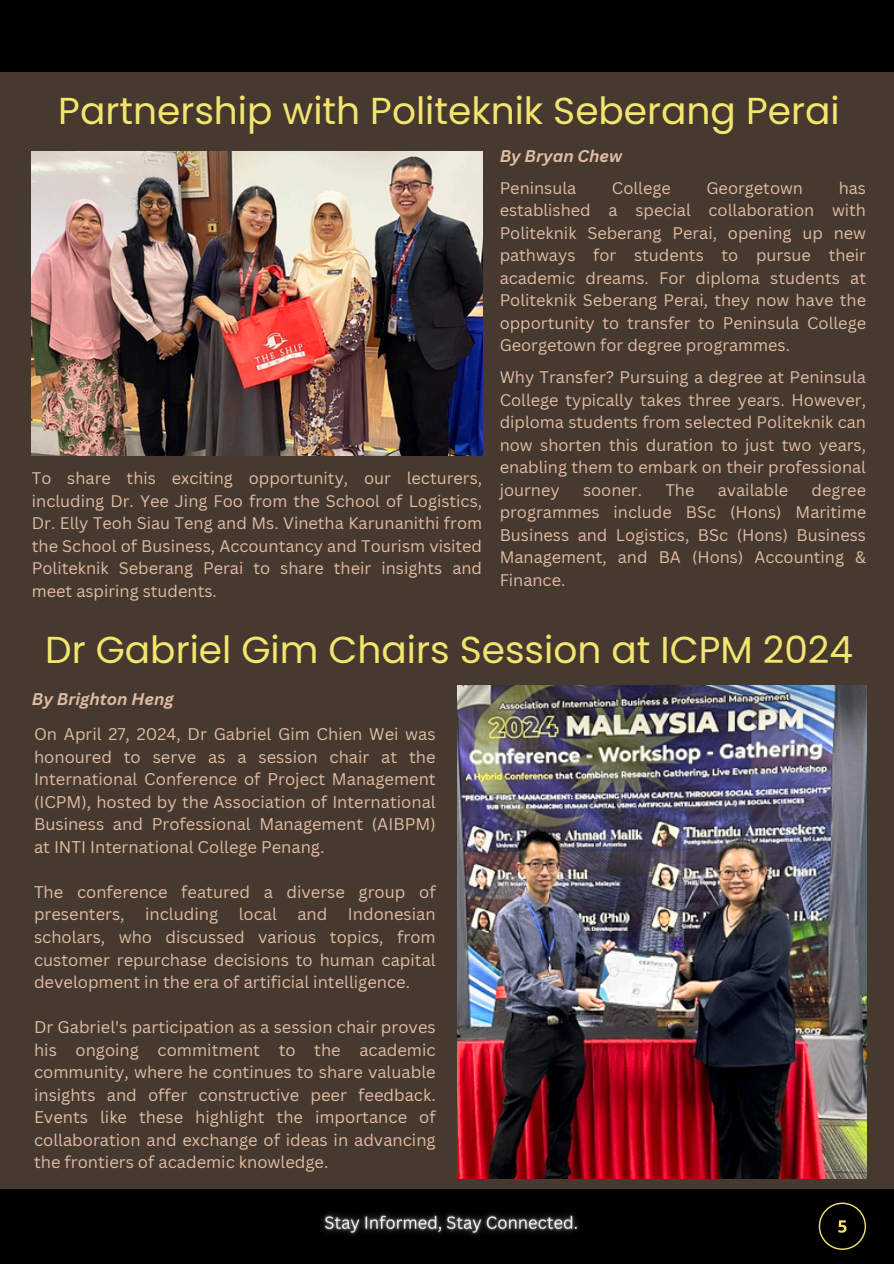
<style>
.page{position:relative;width:894px;height:1264px;background:#fff}
.page>*{position:absolute;margin:0;border:0;box-sizing:border-box;transform-origin:0 0}
.t1{font:37.5px "Poppins";color:#f3e56e}
.t2{font:16.5px/22.5px "Canva Sans";color:#e1bca2;text-align:justify}
.t3{font:italic 700 16.5px "Canva Sans";color:#e1bca2}
.t4{font:16.35px/22.5px "Canva Sans";color:#e1bca2;text-align:justify}
</style>
<div class="page">
<div style="left:0;top:0;width:893px;height:1263px;background:#463930"></div>
<div style="left:0;top:0;width:893px;height:71px;background:#000"></div>
<div style="left:0;top:1188px;width:893px;height:75px;background:#000"></div>
<img style="left:32px;top:152px;width:450px;height:303px">
<img style="left:457px;top:685px;width:408px;height:493px">
<svg style="left:818px;top:1202px;width:47px;height:47px"></svg>
<img style="left:322px;top:1213px;width:257px;height:22px">
<h2 class="t1" style="left:58px;top:85px;width:782px">Partnership with Politeknik Seberang Perai</h2>
<p class="t3" style="left:499px;top:144px;width:124px">By Bryan Chew</p>
<p class="t4" style="left:32px;top:466px;width:451px">To share this exciting opportunity, our lecturers, including Dr. Yee Jing Foo from the School of Logistics, Dr. Elly Teoh Siau Teng and Ms. Vinetha Karunanithi from the School of Business, Accountancy and Tourism visited Politeknik Seberang Perai to share their insights and meet aspiring students.</p>
<p class="t4" style="left:499px;top:176px;width:368px;text-indent:339px">has established a special collaboration with Politeknik Seberang Perai, opening up new pathways for students to pursue their academic dreams. For diploma students at Politeknik Seberang Perai, they now have the opportunity to transfer to Peninsula College Georgetown for degree programmes.</p>
<p class="t4" style="left:499px;top:176px;width:78px">Peninsula</p>
<p class="t4" style="left:611px;top:176px;width:60px">College</p>
<p class="t4" style="left:706px;top:176px;width:98px">Georgetown</p>
<p class="t4" style="left:499px;top:365px;width:368px">Why Transfer? Pursuing a degree at Peninsula College typically takes three years. However, diploma students from selected Politeknik can now shorten this duration to just two years, enabling them to embark on their professional journey</p>
<p class="t4" style="left:499px;top:478px;width:368px;text-indent:312px">degree programmes include BSc (Hons) Maritime Business and Logistics, BSc (Hons) Business Management, and BA (Hons) Accounting &amp; Finance.</p>
<p class="t4" style="left:583px;top:478px;width:60px">sooner.</p>
<p class="t4" style="left:665px;top:478px;width:31px">The</p>
<p class="t4" style="left:717px;top:478px;width:72px">available</p>
<h1 class="t1" style="left:45px;top:623px;width:809px">Dr Gabriel Gim Chairs Session at ICPM 2024</h1>
<p class="t3" style="left:32px;top:687px;width:143px">By Brighton Heng</p>
<h2 class="t2" style="left:34px;top:722px;width:403px">On April 27, 2024, Dr Gabriel Gim Chien Wei was honoured to serve as a session chair at the International Conference of Project Management (ICPM), hosted by the Association of International Business and Professional Management (AIBPM) at INTI International College Penang.</h2>
<p class="t2" style="left:34px;top:880px;width:403px">The conference featured a diverse group of presenters, including local and Indonesian scholars, who discussed various topics, from customer repurchase decisions to human capital development in the era of artificial intelligence.</p>
<p class="t2" style="left:34px;top:1015px;width:403px">Dr Gabriel's participation as a session chair proves his ongoing commitment to the academic community, where he continues to share valuable insights and offer constructive peer feedback.<br>Events like these highlight the importance of collaboration and exchange of ideas in advancing the frontiers of academic knowledge.</p>
</div>
